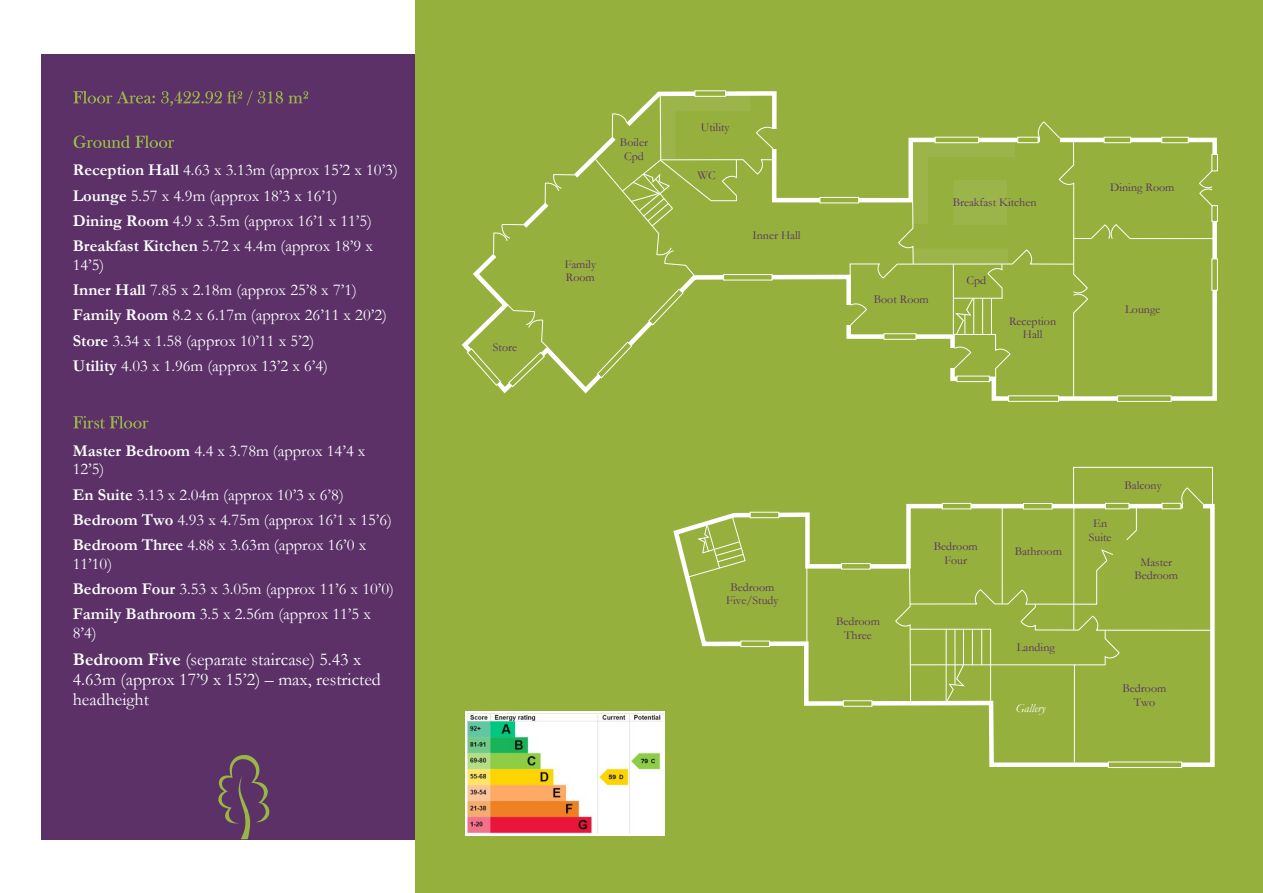
<style>
.page{position:relative;width:1263px;height:893px;background:#fff}
.page>*{position:absolute;margin:0;border:0;box-sizing:border-box;transform-origin:0 0}
.t1{font:18px/20.2px "Garamond";color:#fff}
.t2{font:16.5px/25.3px "Garamond";color:#fff}
.t3{font:12px/13.5px "Garamond";color:#5b3167;text-align:center}
.t4{font:italic 12px "Garamond";color:#fefefe}
.s1{font-weight:700}
</style>
<div class="page">
<div style="left:41px;top:54px;width:389px;height:785px;background:#5b3167"></div>
<svg style="left:73px;top:91px;width:82px;height:12px"></svg>
<svg style="left:161px;top:91px;width:147px;height:15px"></svg>
<svg style="left:74px;top:135px;width:100px;height:13px"></svg>
<svg style="left:73px;top:416px;width:76px;height:13px"></svg>
<svg style="left:218px;top:755px;width:52px;height:84px"></svg>
<div style="left:415px;top:0;width:848px;height:893px;background:#95b03c"></div>
<svg style="left:673px;top:502px;width:542px;height:266px"></svg>
<svg style="left:942px;top:503px;width:29px;height:6px"></svg>
<svg style="left:841px;top:563px;width:29px;height:6px"></svg>
<svg style="left:1023px;top:503px;width:29px;height:6px"></svg>
<svg style="left:1108px;top:762px;width:74px;height:6px"></svg>
<div style="left:843px;top:700px;width:29px;height:7px;background:#95b03c;border:1px solid #fff"></div>
<svg style="left:740px;top:641px;width:30px;height:6px"></svg>
<svg style="left:750px;top:512px;width:29px;height:6px"></svg>
<hr style="left:806px;top:567px;width:1px;height:77px;background:#fff">
<svg style="left:895px;top:549px;width:317px;height:155px"></svg>
<svg style="left:1073px;top:467px;width:140px;height:74px"></svg>
<hr style="left:1074px;top:665px;width:1px;height:97px;background:#fff">
<hr style="left:1073px;top:506px;width:1px;height:124px;background:#fff">
<hr style="left:1002px;top:506px;width:1px;height:98px;background:#fff">
<svg style="left:686px;top:517px;width:60px;height:61px"></svg>
<svg style="left:461px;top:91px;width:757px;height:311px"></svg>
<svg style="left:956px;top:378px;width:34px;height:4px"></svg>
<div style="left:1008px;top:395px;width:51px;height:7px;background:#95b03c;border:1px solid #fff"></div>
<svg style="left:1117px;top:396px;width:54px;height:6px"></svg>
<div style="left:1211px;top:259px;width:7px;height:32px;background:#95b03c;border:1px solid #fff"></div>
<div style="left:1211px;top:169px;width:7px;height:38px;background:#95b03c"></div>
<div style="left:1211px;top:205px;width:7px;height:17px;background:#95b03c;border:1px solid #fff"></div>
<div style="left:1211px;top:154px;width:7px;height:17px;background:#95b03c;border:1px solid #fff"></div>
<svg style="left:1161px;top:137px;width:27px;height:6px"></svg>
<svg style="left:819px;top:197px;width:30px;height:6px"></svg>
<svg style="left:723px;top:277px;width:49px;height:3px"></svg>
<svg style="left:648px;top:288px;width:36px;height:38px"></svg>
<svg style="left:596px;top:341px;width:37px;height:38px"></svg>
<svg style="left:1198px;top:170px;width:15px;height:37px"></svg>
<div style="left:845px;top:305px;width:9px;height:20px;background:#95b03c"></div>
<div style="left:769px;top:129px;width:9px;height:19px;background:#95b03c"></div>
<svg style="left:544px;top:174px;width:36px;height:35px"></svg>
<svg style="left:492px;top:223px;width:36px;height:36px"></svg>
<svg style="left:466px;top:304px;width:82px;height:84px"></svg>
<hr style="left:1130px;top:238px;width:83px;height:1px;background:#fff">
<hr style="left:1073px;top:313px;width:1px;height:84px;background:#fff">
<svg style="left:849px;top:121px;width:282px;height:257px"></svg>
<div style="left:953px;top:180px;width:54px;height:45px;background:#9cb54a"></div>
<svg style="left:594px;top:90px;width:180px;height:187px"></svg>
<img style="left:466px;top:711px;width:198px;height:125px">
<p class="t2" style="left:73px;top:159px;width:327px"><span class="s1">Reception Hall</span> 4.63 x 3.13m (approx 15’2 x 10’3)<br><span class="s1">Lounge</span> 5.57 x 4.9m (approx 18’3 x 16’1)<br><span class="s1">Dining Room</span> 4.9 x 3.5m (approx 16’1 x 11’5)<br><span class="s1">Breakfast Kitchen</span> 5.72 x 4.4m (approx 18’9 x</p>
<p class="t2" style="left:73px;top:254px;width:316px">14’5)<br><span class="s1">Inner Hall</span> 7.85 x 2.18m (approx 25’8 x 7’1)<br><span class="s1">Family Room</span> 8.2 x 6.17m (approx 26’11 x 20’2)<br><span class="s1">Store</span> 3.34 x 1.58 (approx 10’11 x 5’2)<br><span class="s1">Utility</span> 4.03 x 1.96m (approx 13’2 x 6’4)</p>
<p class="t2" style="left:73px;top:443px;width:294px;line-height:18.6px"><span class="s1">Master Bedroom</span> 4.4 x 3.78m (approx 14’4 x<br>12’5)</p>
<p class="t2" style="left:73px;top:484px;width:321px"><span class="s1">En Suite</span> 3.13 x 2.04m (approx 10’3 x 6’8)<br><span class="s1">Bedroom Two</span> 4.93 x 4.75m (approx 16’1 x 15’6)<br><span class="s1">Bedroom Three</span> 4.88 x 3.63m (approx 16’0 x</p>
<p class="t2" style="left:73px;top:553px;width:323px">11’10)<br><span class="s1">Bedroom Four</span> 3.53 x 3.05m (approx 11’6 x 10’0)<br><span class="s1">Family Bathroom</span> 3.5 x 2.56m (approx 11’5 x</p>
<p class="t2" style="left:73px;top:622px;width:25px">8’4)</p>
<p class="t1" style="left:73px;top:651px;width:310px"><span class="s1">Bedroom Five</span> (separate staircase) 5.43 x<br>4.63m (approx 17’9 x 15’2) – max, restricted headheight</p>
<p class="t3" style="left:493px;top:341px;width:26px">Store</p>
<p class="t3" style="left:620px;top:137px;width:29px">Boiler<br>Cpd</p>
<p class="t3" style="left:565px;top:259px;width:33px;text-align:left">Family<br>Room</p>
<p class="t3" style="left:701px;top:122px;width:30px">Utility</p>
<p class="t3" style="left:697px;top:170px;width:20px">WC</p>
<p class="t3" style="left:753px;top:230px;width:49px">Inner Hall</p>
<p class="t3" style="left:953px;top:197px;width:85px">Breakfast Kitchen</p>
<p class="t3" style="left:874px;top:294px;width:57px">Boot Room</p>
<p class="t3" style="left:966px;top:275px;width:21px">Cpd</p>
<p class="t3" style="left:1009px;top:316px;width:49px">Reception<br>Hall</p>
<p class="t3" style="left:1110px;top:182px;width:66px">Dining Room</p>
<p class="t3" style="left:1125px;top:304px;width:37px">Lounge</p>
<p class="t3" style="left:726px;top:581px;width:54px">Bedroom<br>Five/Study</p>
<p class="t3" style="left:836px;top:616px;width:45px">Bedroom<br>Three</p>
<p class="t3" style="left:934px;top:541px;width:45px">Bedroom<br>Four</p>
<p class="t3" style="left:1015px;top:546px;width:49px">Bathroom</p>
<p class="t3" style="left:1017px;top:642px;width:40px">Landing</p>
<p class="t4" style="left:1016px;top:705px;width:31px">Gallery</p>
<p class="t3" style="left:1089px;top:518px;width:24px">En<br>Suite</p>
<p class="t3" style="left:1124px;top:480px;width:39px">Balcony</p>
<p class="t3" style="left:1134px;top:556px;width:45px">Master<br>Bedroom</p>
<p class="t3" style="left:1122px;top:683px;width:45px">Bedroom<br>Two</p>
</div>
